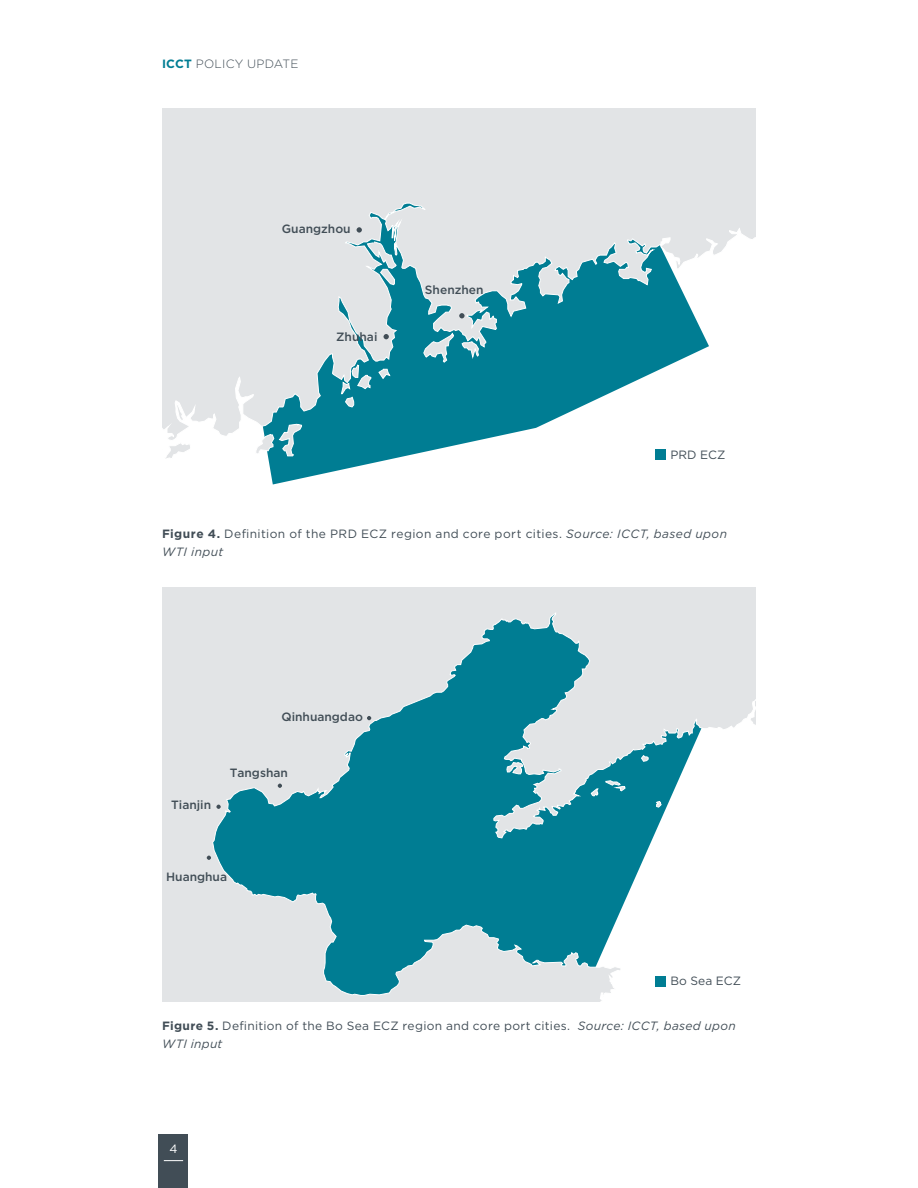
<style>
.page{position:relative;width:918px;height:1188px;background:#fff}
.page>*{position:absolute;margin:0;border:0;box-sizing:border-box;transform-origin:0 0}
.t1{font:12px/18px "Gotham";letter-spacing:.03em;color:#414d56}
.t2{font:500 12px "Gotham";color:#414d56}
.t3{font:300 12px "Gotham";letter-spacing:.02em;color:#414d56}
.t4{font:12px "Gotham";color:#fff}
.s1{font-weight:700;color:#007d93}
.s2{font-weight:700}
.s3{font-style:italic}
</style>
<div class="page">
<div style="left:159px;top:1134px;width:29px;height:54px;background:#414d56"></div>
<svg style="left:164px;top:1160px;width:19px;height:1px"></svg>
<svg style="left:162px;top:109px;width:594px;height:376px"></svg>
<svg style="left:423px;top:332px;width:31px;height:31px"></svg>
<svg style="left:461px;top:341px;width:18px;height:19px"></svg>
<svg style="left:164px;top:442px;width:28px;height:18px"></svg>
<svg style="left:255px;top:423px;width:47px;height:34px"></svg>
<svg style="left:176px;top:403px;width:9px;height:18px"></svg>
<svg style="left:341px;top:364px;width:31px;height:44px"></svg>
<svg style="left:378px;top:368px;width:13px;height:12px"></svg>
<svg style="left:367px;top:241px;width:30px;height:45px"></svg>
<svg style="left:357px;top:227px;width:5px;height:6px"></svg>
<svg style="left:459px;top:313px;width:6px;height:5px"></svg>
<svg style="left:384px;top:334px;width:5px;height:5px"></svg>
<div style="left:655px;top:450px;width:11px;height:10px;background:#007d93"></div>
<svg style="left:162px;top:587px;width:594px;height:415px;background:#94c2cb"></svg>
<svg style="left:506px;top:762px;width:17px;height:13px"></svg>
<svg style="left:590px;top:788px;width:9px;height:9px"></svg>
<svg style="left:605px;top:780px;width:21px;height:12px"></svg>
<svg style="left:641px;top:755px;width:9px;height:7px"></svg>
<svg style="left:655px;top:801px;width:7px;height:7px"></svg>
<svg style="left:367px;top:716px;width:4px;height:4px"></svg>
<svg style="left:278px;top:784px;width:4px;height:4px"></svg>
<svg style="left:216px;top:805px;width:5px;height:4px"></svg>
<svg style="left:207px;top:856px;width:4px;height:4px"></svg>
<div style="left:655px;top:976px;width:11px;height:11px;background:#007d93"></div>
<p class="t3" style="left:162px;top:56px;width:138px"><span class="s1">ICCT</span> POLICY UPDATE</p>
<p class="t2" style="left:282px;top:221px;width:70px">Guangzhou</p>
<p class="t2" style="left:336px;top:328px;width:43px">Zhuhai</p>
<p class="t2" style="left:425px;top:281px;width:60px">Shenzhen</p>
<p class="t1" style="left:671px;top:445px;width:56px">PRD ECZ</p>
<p class="t1" style="left:162px;top:524px;width:567px"><span class="s2">Figure 4.</span> Definition of the PRD ECZ region and core port cities. <span class="s3">Source: ICCT, based upon<br>WTI input</span></p>
<p class="t2" style="left:281px;top:709px;width:83px">Qinhuangdao</p>
<p class="t2" style="left:171px;top:797px;width:41px">Tianjin</p>
<p class="t2" style="left:230px;top:765px;width:60px">Tangshan</p>
<p class="t2" style="left:166px;top:869px;width:63px">Huanghua</p>
<p class="t1" style="left:671px;top:972px;width:72px">Bo Sea ECZ</p>
<p class="t1" style="left:162px;top:1016px;width:575px"><span class="s2">Figure 5.</span> Definition of the Bo Sea ECZ region and core port cities. <span class="s3">Source: ICCT, based upon<br>WTI input</span></p>
<p class="t4" style="left:169px;top:1141px;width:10px">4</p>
</div>
